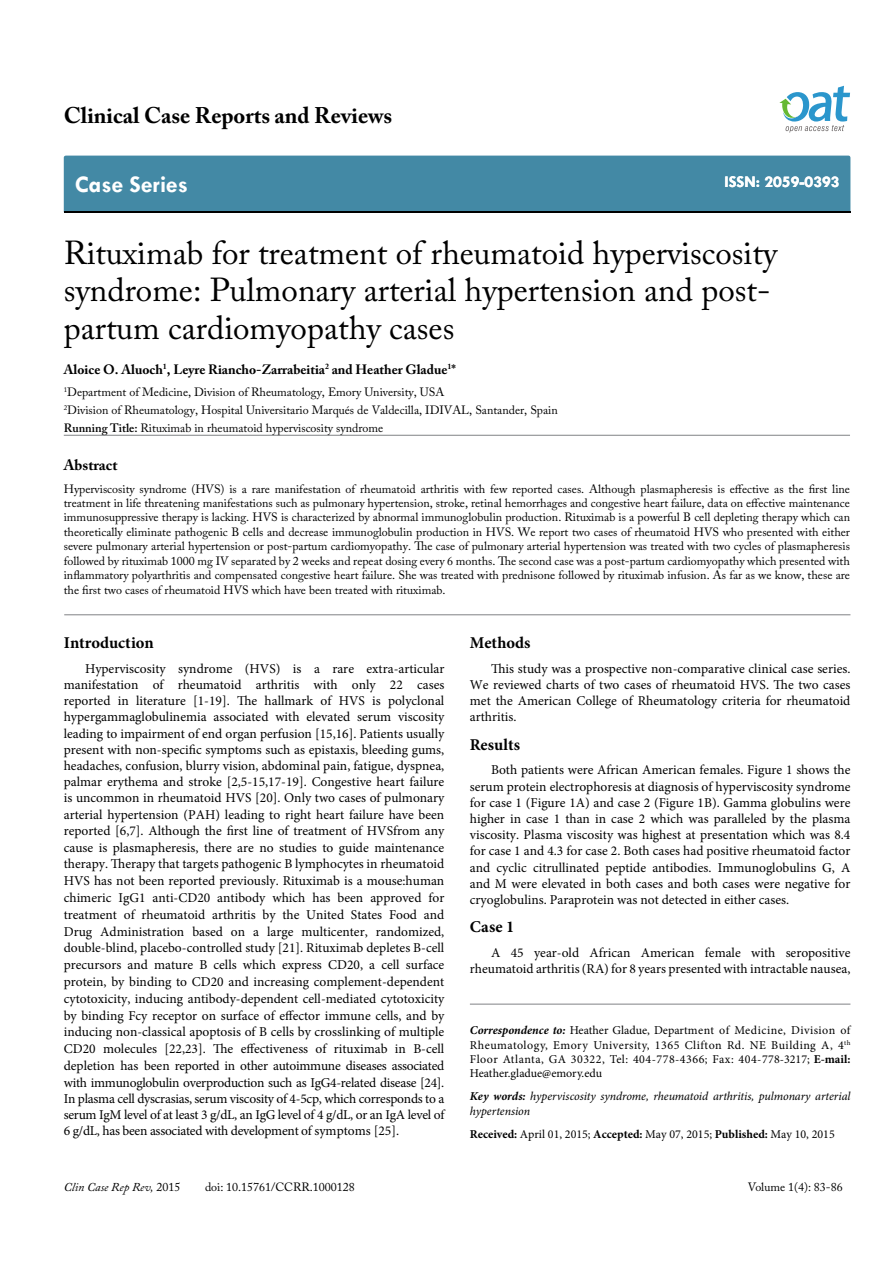
<style>
.page{position:relative;width:893px;height:1263px;background:#fff}
.page>*{position:absolute;margin:0;border:0;box-sizing:border-box;transform-origin:0 0}
.t1{font:33px/37.5px "Adobe Caslon Pro";color:#000}
.t2{font:700 24px "Tw Cen";color:#fff}
.t3{font:700 22.5px "Adobe Caslon Pro";color:#000}
.t4{font:700 16.5px "Minion Pro";letter-spacing:.005em;color:#000}
.t5{font:700 16.5px "Tw Cen";color:#fff}
.t6{font:700 15px "Adobe Caslon Pro";color:#000}
.t7{font:13.5px/16.5px "Minion Pro";color:#000;text-align:justify}
.t8{font:700 13.5px "Adobe Caslon Pro";color:#000}
.t9{font:12px/14.4px "Adobe Caslon Pro";color:#000}
.t10{font:12px/14.4px "Minion Pro";color:#000;text-align:justify}
.t11{font:italic 12px/14.4px "Minion Pro";letter-spacing:-.005em;color:#000}
.t12{font:italic 12px "Adobe Caslon Pro";color:#000}
.s1{font-weight:600}
.s2{font-weight:700;font-style:italic}
.s3{font-weight:700}
.s4{font-style:normal}
</style>
<div class="page">
<div style="left:64px;top:156px;width:786px;height:56px;background:#4389a5"></div>
<svg style="left:779px;top:86px;width:71px;height:47px"></svg>
<hr style="left:64px;top:435px;width:786px;height:1px;background:#808285">
<hr style="left:64px;top:614px;width:786px;height:1px;background:#808285">
<hr style="left:470px;top:1004px;width:380px;height:1px;background:#808285">
<h3 class="t3" style="left:64px;top:102px;width:330px">Clinical Case Reports and Reviews</h3>
<h2 class="t2" style="left:75px;top:170px;width:115px">Case Series</h2>
<p class="t5" style="left:724px;top:172px;width:117px">ISSN: 2059-0393</p>
<h1 class="t1" style="left:64px;top:234px;width:715px">Rituximab for treatment of rheumatoid hyperviscosity syndrome: Pulmonary arterial hypertension and post&shy;partum cardiomyopathy cases</h1>
<p class="t8" style="left:64px;top:361px;width:394px">Aloice O. Aluoch<sup>1</sup>, Leyre Riancho-Zarrabeitia<sup>2</sup> and Heather Gladue<sup>1</sup>*</p>
<p class="t9" style="left:64px;top:383px;width:495px;line-height:18px"><sup>1</sup>Department of Medicine, Division of Rheumatology, Emory University, USA<br><sup>2</sup>Division of Rheumatology, Hospital Universitario Marqués de Valdecilla, IDIVAL, Santander, Spain<br><span class="s1">Running Title:</span> Rituximab in rheumatoid hyperviscosity syndrome</p>
<p class="t6" style="left:64px;top:456px;width:55px">Abstract</p>
<p class="t9" style="left:64px;top:481px;width:788px;text-align:justify">Hyperviscosity syndrome (HVS) is a rare manifestation of rheumatoid arthritis with few reported cases. Although plasmapheresis is effective as the first line treatment in life threatening manifestations such as pulmonary hypertension, stroke, retinal hemorrhages and congestive heart failure, data on effective maintenance immunosuppressive therapy is lacking. HVS is characterized by abnormal immunoglobulin production. Rituximab is a powerful B cell depleting therapy which can theoretically eliminate pathogenic B cells and decrease immunoglobulin production in HVS. We report two cases of rheumatoid HVS who presented with either severe pulmonary arterial hypertension or post-partum cardiomyopathy. The case of pulmonary arterial hypertension was treated with two cycles of plasmapheresis followed by rituximab 1000 mg IV separated by 2 weeks and repeat dosing every 6 months. The second case was a post-partum cardiomyopathy which presented with inflammatory polyarthritis and compensated congestive heart failure. She was treated with prednisone followed by rituximab infusion. As far as we know, these are the first two cases of rheumatoid HVS which have been treated with rituximab.</p>
<p class="t4" style="left:64px;top:631px;width:91px">Introduction</p>
<p class="t7" style="left:64px;top:660px;width:382px;text-indent:21px">Hyperviscosity syndrome (HVS) is a rare extra-articular manifestation of rheumatoid arthritis with only 22 cases reported in literature [1-19]. The hallmark of HVS is polyclonal hypergammaglobulinemia associated with elevated serum viscosity leading to impairment of end organ perfusion [15,16]. Patients usually present with non-specific symptoms such as epistaxis, bleeding gums, headaches, confusion, blurry vision, abdominal pain, fatigue, dyspnea, palmar erythema and stroke [2,5-15,17-19]. Congestive heart failure is uncommon in rheumatoid HVS [20]. Only two cases of pulmonary arterial hypertension (PAH) leading to right heart failure have been reported [6,7]. Although the first line of treatment of HVSfrom any cause is plasmapheresis, there are no studies to guide maintenance therapy. Therapy that targets pathogenic B lymphocytes in rheumatoid HVS has not been reported previously. Rituximab is a mouse:human chimeric IgG1 anti-CD20 antibody which has been approved for treatment of rheumatoid arthritis by the United States Food and Drug Administration based on a large multicenter, randomized, double-blind, placebo-controlled study [21]. Rituximab depletes B-cell precursors and mature B cells which express CD20, a cell surface protein, by binding to CD20 and increasing complement-dependent cytotoxicity, inducing antibody-dependent cell-mediated cytotoxicity by binding Fcy receptor on surface of effector immune cells, and by inducing non-classical apoptosis of B cells by crosslinking of multiple CD20 molecules [22,23]. The effectiveness of rituximab in B-cell depletion has been reported in other autoimmune diseases associated with immunoglobulin overproduction such as IgG4-related disease [24].<br>In plasma cell dyscrasias, serum viscosity of 4-5cp, which corresponds to a serum IgM level of at least 3 g/dL, an IgG level of 4 g/dL, or an IgA level of 6 g/dL, has been associated with development of symptoms [25].</p>
<p class="t4" style="left:470px;top:631px;width:62px">Methods</p>
<p class="t7" style="left:470px;top:660px;width:382px;text-indent:21px">This study was a prospective non-comparative clinical case series.<br>We reviewed charts of two cases of rheumatoid HVS. The two cases met the American College of Rheumatology criteria for rheumatoid arthritis.</p>
<p class="t4" style="left:470px;top:733px;width:52px">Results</p>
<p class="t7" style="left:470px;top:762px;width:382px;text-indent:21px">Both patients were African American females. Figure 1 shows the serum protein electrophoresis at diagnosis of hyperviscosity syndrome for case 1 (Figure 1A) and case 2 (Figure 1B). Gamma globulins were higher in case 1 than in case 2 which was paralleled by the plasma viscosity. Plasma viscosity was highest at presentation which was 8.4 for case 1 and 4.3 for case 2. Both cases had positive rheumatoid factor and cyclic citrullinated peptide antibodies. Immunoglobulins G, A and M were elevated in both cases and both cases were negative for cryoglobulins. Paraprotein was not detected in either cases.</p>
<p class="t4" style="left:470px;top:915px;width:46px">Case 1</p>
<p class="t7" style="left:470px;top:945px;width:382px;text-align:right">A 45 year-old African American female with seropositive rheumatoid arthritis (RA) for 8 years presented with intractable nausea,</p>
<p class="t10" style="left:470px;top:1023px;width:382px"><span class="s2">Correspondence to:</span> Heather Gladue, Department of Medicine, Division of Rheumatology, Emory University, 1365 Clifton Rd. NE Building A, 4<sup>th </sup>Floor Atlanta, GA 30322, Tel: 404-778-4366; Fax: 404-778-3217; <span class="s3">E-mail:<br></span>Heather.gladue@emory.edu</p>
<p class="t11" style="left:470px;top:1089px;width:382px"><span class="s3">Key words:</span> hyperviscosity syndrome, rheumatoid arthritis, pulmonary arterial hypertension</p>
<p class="t10" style="left:470px;top:1126px;width:366px"><span class="s3">Received:</span> April 01, 2015; <span class="s3">Accepted:</span> May 07, 2015; <span class="s3">Published:</span> May 10, 2015</p>
<p class="t12" style="left:64px;top:1180px;width:118px">Clin Case Rep Rev, <span class="s4">2015</span></p>
<p class="t9" style="left:205px;top:1180px;width:151px">doi: 10.15761/CCRR.1000128</p>
<p class="t9" style="left:748px;top:1180px;width:96px">Volume 1(4): 83-86</p>
</div>
